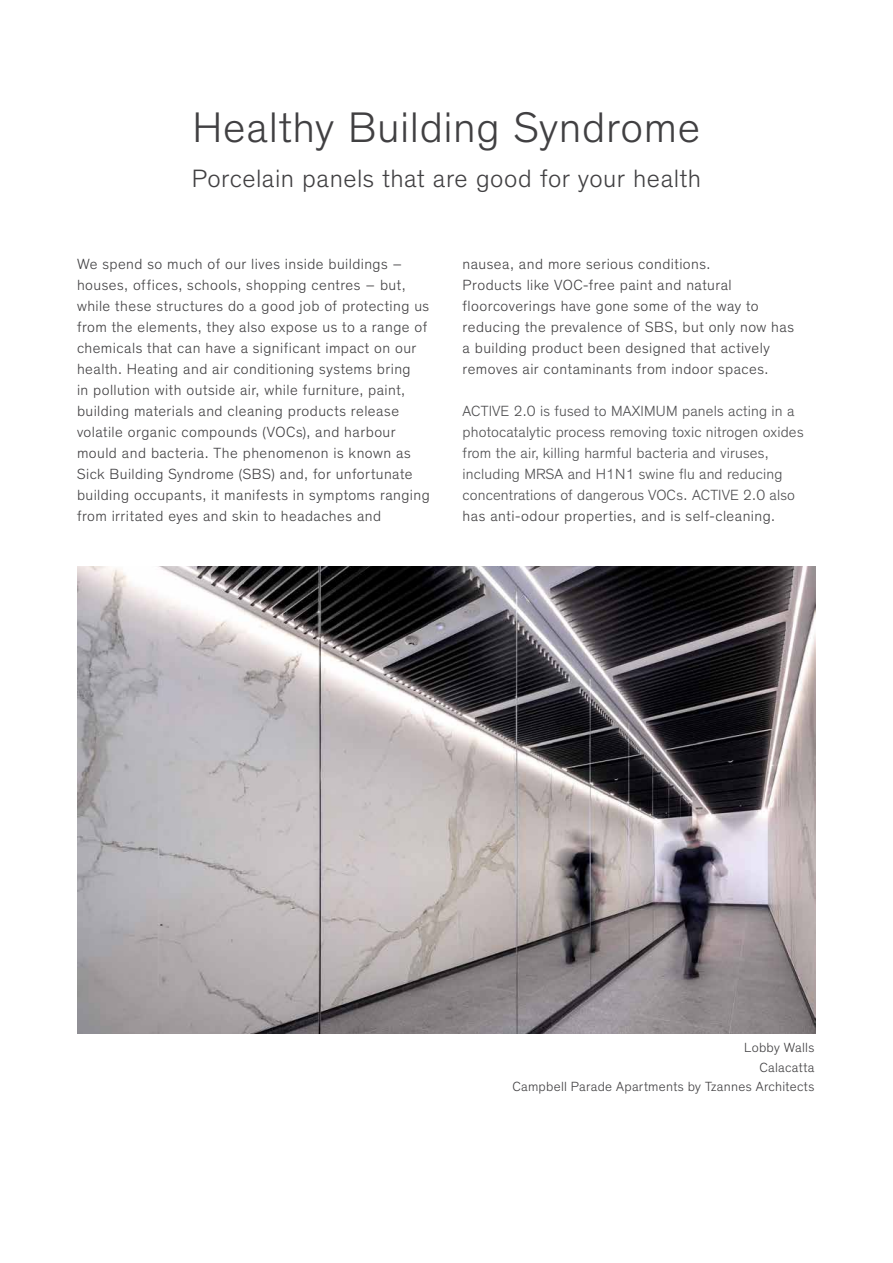
<style>
.page{position:relative;width:893px;height:1263px;background:#fff}
.page>*{position:absolute;margin:0;border:0;box-sizing:border-box;transform-origin:0 0}
.t1{font:300 43.5px "Theinhardt";letter-spacing:.015em;color:#414042}
.t2{font:300 25.5px "Theinhardt";letter-spacing:.02em;color:#414042}
.t3{font:300 15px/21px "Theinhardt";letter-spacing:.03em;color:#414042}
.t4{font:300 15px/21px "Theinhardt";letter-spacing:.01em;color:#4d4d4f}
.t5{font:300 13.5px/19.5px "Theinhardt";letter-spacing:.02em;color:#414042;text-align:right}
.s1{color:#414042}
</style>
<div class="page">
<img style="left:77px;top:567px;width:739px;height:467px">
<h1 class="t1" style="left:193px;top:102px;width:509px">Healthy Building Syndrome</h1>
<h2 class="t2" style="left:192px;top:164px;width:511px">Porcelain panels that are good for your health</h2>
<p class="t3" style="left:77px;top:254px;width:354px">We spend so much of our lives inside buildings – houses, offices, schools, shopping centres – but, while these structures do a good job of protecting us from the elements, they also expose us to a range of chemicals that can have a significant impact on our health. Heating and air conditioning systems bring<br>in pollution with outside air, while furniture, paint, building materials and cleaning products release volatile organic compounds (VOCs), and harbour mould and bacteria. The phenomenon is known as Sick Building Syndrome (SBS) and, for unfortunate building occupants, it manifests in symptoms ranging from irritated eyes and skin to headaches and</p>
<p class="t3" style="left:463px;top:254px;width:333px">nausea, and more serious conditions.<br>Products like VOC-free paint and natural floorcoverings have gone some of the way to reducing the prevalence of SBS, but only now has a building product been designed that actively removes air contaminants from indoor spaces.</p>
<p class="t4" style="left:463px;top:401px;width:342px">ACTIVE 2.0 is fused to MAXIMUM panels acting in a photocatalytic process removing toxic nitrogen oxides from the air, killing harmful bacteria and viruses, including MRSA and H1N1 swine flu and reducing concentrations of dangerous VOCs<span class="s1">.</span> ACTIVE 2.0 also <span class="s1">has anti-odour properties, and is self-cleaning.</span></p>
<p class="t5" style="left:512px;top:1038px;width:303px">Lobby Walls<br>Calacatta<br>Campbell Parade Apartments by Tzannes Architects</p>
</div>
